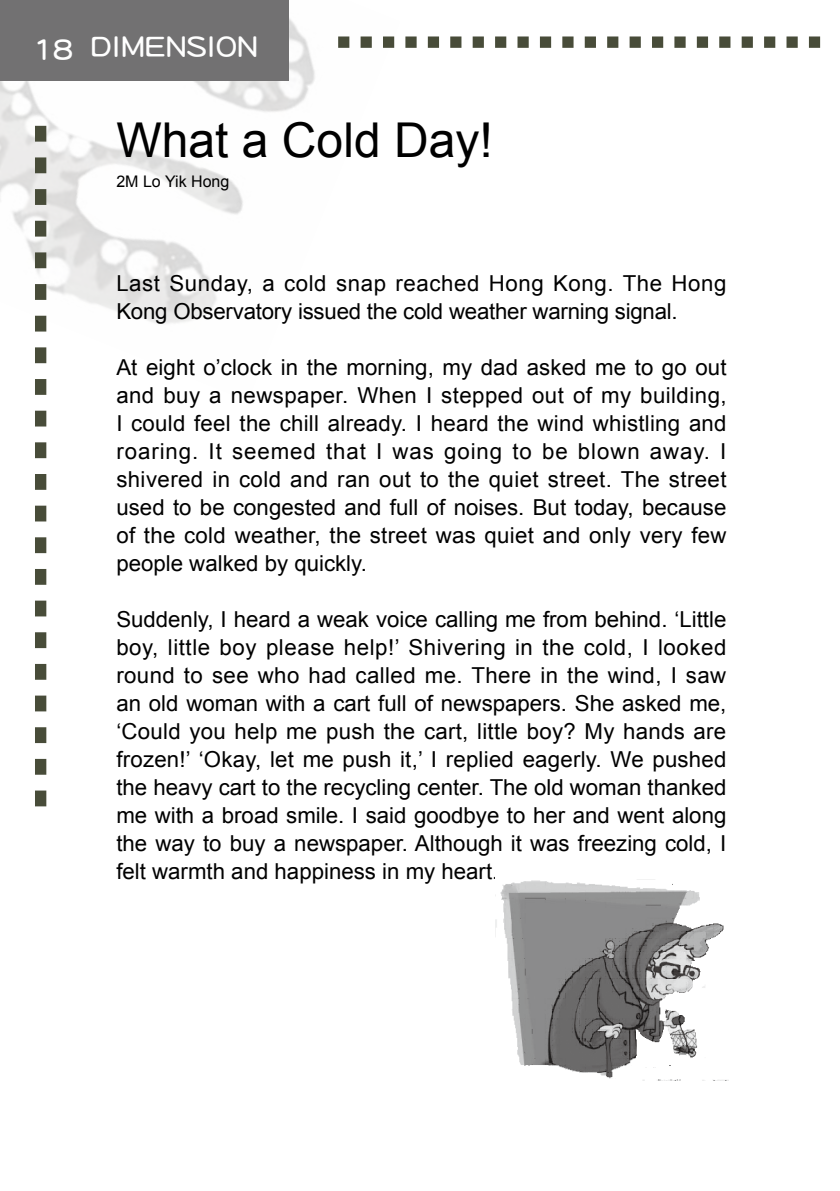
<style>
.page{position:relative;width:840px;height:1191px;background:#fff}
.page>*{position:absolute;margin:0;border:0;box-sizing:border-box;transform-origin:0 0}
.t1{font:48px "Arial";color:#000}
.t2{font:28.4px "DF Li Yuan Std W7";color:#fff}
.t3{font:22px/28px "Arial";color:#000;text-align:justify}
.t4{font:16px "Arial";color:#000}
</style>
<div class="page">
<img style="left:0;top:18px;width:315px;height:306px">
<svg style="left:338px;top:36px;width:481px;height:12px"></svg>
<svg style="left:34px;top:126px;width:13px;height:680px"></svg>
<div style="left:0;top:0;width:289px;height:80px;background:#727172"></div>
<img style="left:495px;top:879px;width:229px;height:201px">
<p class="t2" style="left:31px;top:33px;width:44px">18</p>
<p class="t2" style="left:90px;top:30px;width:169px">DIMENSION</p>
<h1 class="t1" style="left:116px;top:109px;width:378px">What a Cold Day!</h1>
<p class="t4" style="left:116px;top:171px;width:114px">2M Lo Yik Hong</p>
<p class="t3" style="left:116px;top:270px;width:611px">Last Sunday, a cold snap reached Hong Kong. The Hong<br>Kong Observatory issued the cold weather warning signal.</p>
<p class="t3" style="left:116px;top:354px;width:611px">At eight o’clock in the morning, my dad asked me to go out and buy a newspaper. When I stepped out of my building, I could feel the chill already. I heard the wind whistling and roaring. It seemed that I was going to be blown away. I shivered in cold and ran out to the quiet street. The street used to be congested and full of noises. But today, because of the cold weather, the street was quiet and only very few people walked by quickly.</p>
<p class="t3" style="left:116px;top:606px;width:611px">Suddenly, I heard a weak voice calling me from behind. ‘Little boy, little boy please help!’ Shivering in the cold, I looked round to see who had called me. There in the wind, I saw an old woman with a cart full of newspapers. She asked me, ‘Could you help me push the cart, little boy? My hands are frozen!’ ‘Okay, let me push it,’ I replied eagerly. We pushed the heavy cart to the recycling center. The old woman thanked me with a broad smile. I said goodbye to her and went along the way to buy a newspaper. Although it was freezing cold, I felt warmth and happiness in my heart.</p>
</div>
